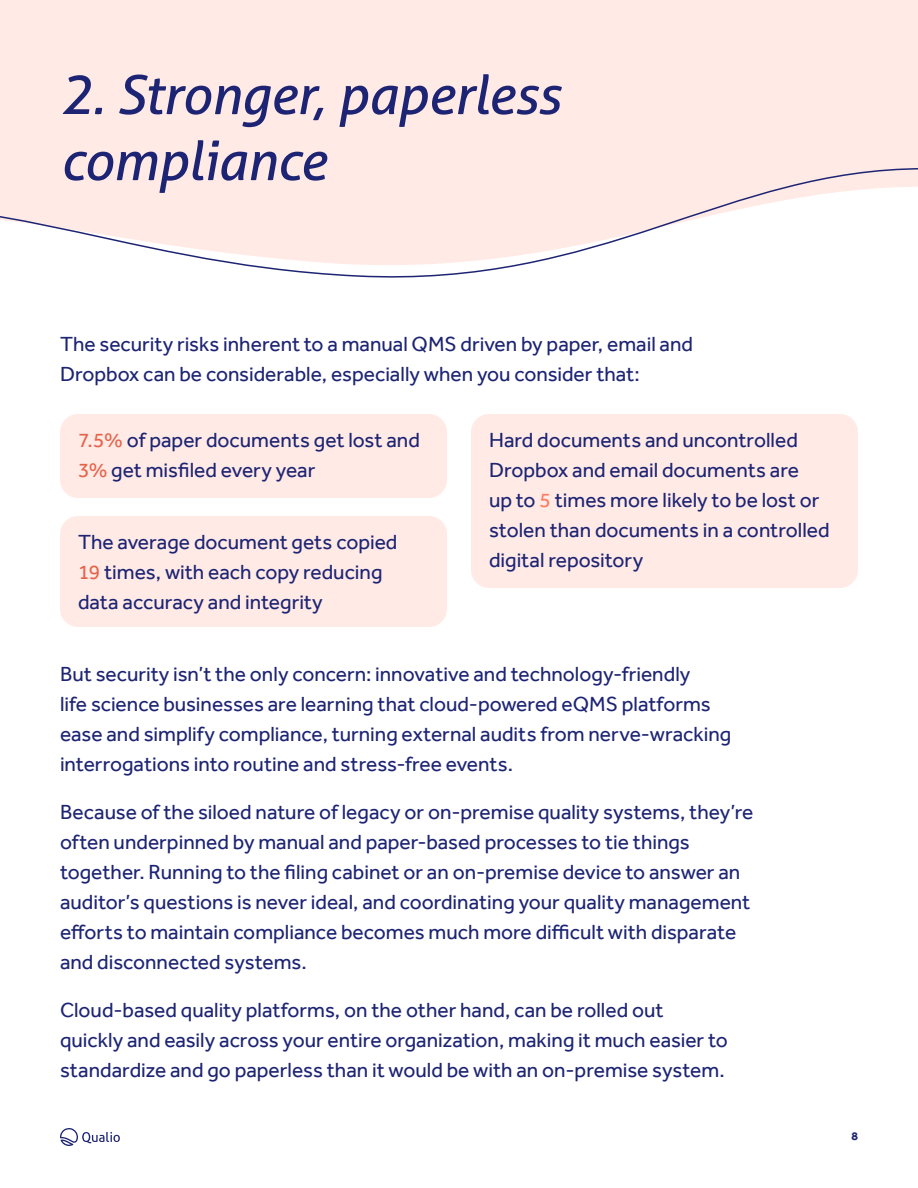
<style>
.page{position:relative;width:918px;height:1188px;background:#fff}
.page>*{position:absolute;margin:0;border:0;box-sizing:border-box;transform-origin:0 0}
.t1{font:italic 54px/66px "Aller";letter-spacing:-.015em;color:#1d2473}
.t2{font:21px/30px "Effra";color:#1d2473}
.t3{font:700 12px "Effra";color:#1d2473}
.s1{color:#e5634a}
.s2{color:#ff7a61}
</style>
<div class="page">
<svg style="left:60px;top:1128px;width:60px;height:18px"></svg>
<div style="left:0;top:0;width:918px;height:167px;background:#ffeae5"></div>
<svg style="left:0;top:167px;width:918px;height:111px"></svg>
<div style="left:60px;top:414px;width:387px;height:84px;background:#ffeae5;border-radius:18px"></div>
<div style="left:60px;top:516px;width:387px;height:111px;background:#ffeae5;border-radius:18px"></div>
<div style="left:471px;top:414px;width:387px;height:174px;background:#ffeae5;border-radius:18px"></div>
<h1 class="t1" style="left:60px;top:62px;width:502px">2. Stronger, paperless compliance</h1>
<p class="t2" style="left:60px;top:329px;width:635px">The security risks inherent to a manual QMS driven by paper, email and<br>Dropbox can be considerable, especially when you consider that:</p>
<p class="t2" style="left:78px;top:425px;width:343px"><span class="s1">7.5%</span> of paper documents get lost and<br><span class="s1">3%</span> get misfiled every year</p>
<p class="t2" style="left:78px;top:527px;width:321px">The average document gets copied<br><span class="s1">19</span> times, with each copy reducing data accuracy and integrity</p>
<p class="t2" style="left:489px;top:425px;width:342px">Hard documents and uncontrolled<br>Dropbox and email documents are<br>up to <span class="s2">5</span> times more likely to be lost or stolen than documents in a controlled digital repository</p>
<p class="t2" style="left:60px;top:659px;width:673px">But security isn’t the only concern: innovative and technology-friendly<br>life science businesses are learning that cloud-powered eQMS platforms ease and simplify compliance, turning external audits from nerve-wracking interrogations into routine and stress-free events.</p>
<p class="t2" style="left:60px;top:797px;width:695px">Because of the siloed nature of legacy or on-premise quality systems, they’re often underpinned by manual and paper-based processes to tie things together. Running to the filing cabinet or an on-premise device to answer an auditor’s questions is never ideal, and coordinating your quality management efforts to maintain compliance becomes much more difficult with disparate and disconnected systems.</p>
<p class="t2" style="left:60px;top:995px;width:669px">Cloud-based quality platforms, on the other hand, can be rolled out quickly and easily across your entire organization, making it much easier to standardize and go paperless than it would be with an on-premise system.</p>
<p class="t3" style="left:851px;top:1129px;width:8px">8</p>
</div>
